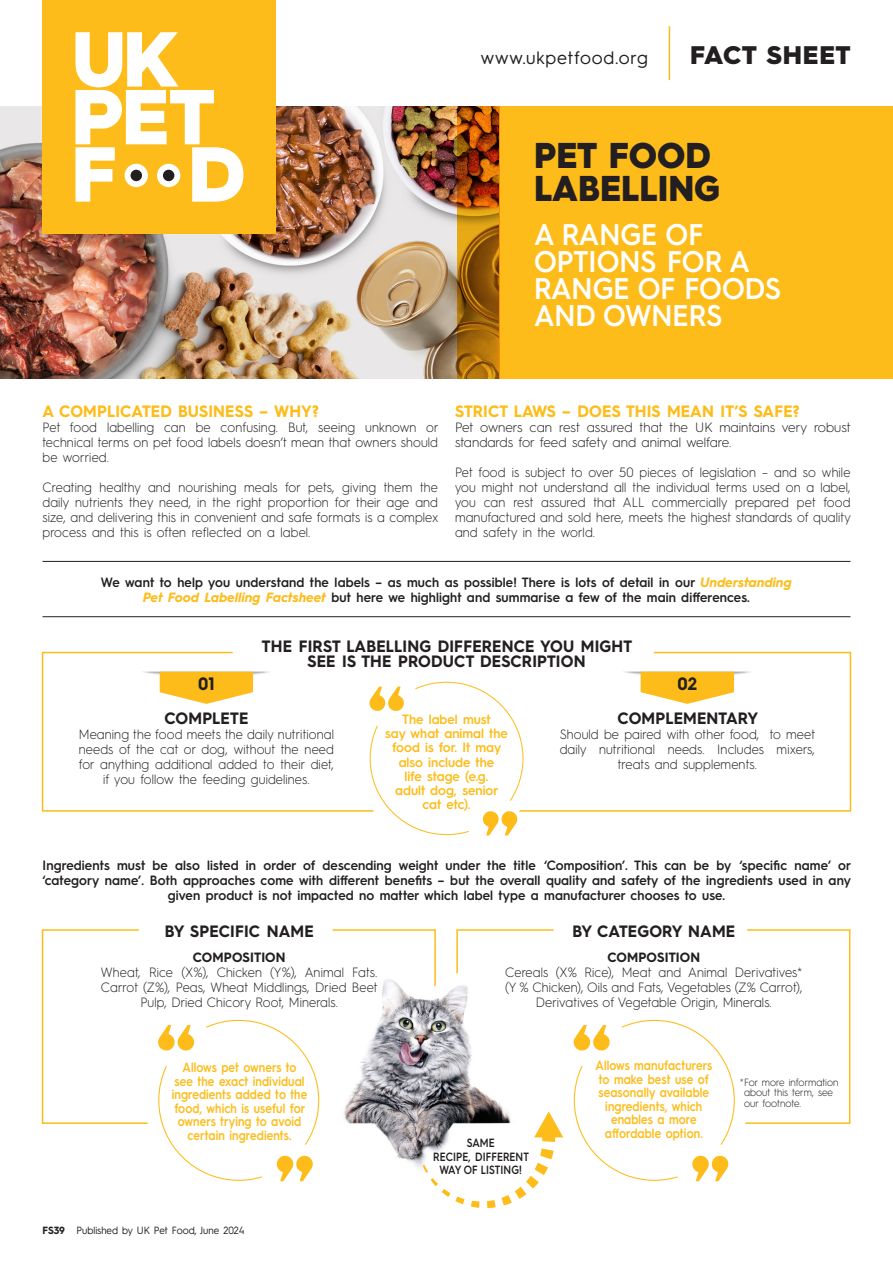
<style>
.page{position:relative;width:893px;height:1263px;background:#fff}
.page>*{position:absolute;margin:0;border:0;box-sizing:border-box;transform-origin:0 0}
.t1{font:900 36px/33px "Hurme Geometric Sans 3";color:#231f20;scale:.95 1}
.t2{font:600 30px/27px "Hurme Geometric Sans 3";color:#fff;scale:.93 1}
.t3{font:900 25.5px "Hurme Geometric Sans 3";letter-spacing:.03em;color:#231f20}
.t4{font:18px "Hurme Geometric Sans 3";letter-spacing:.045em;color:#231f20}
.t5{font:700 18px "Hurme Geometric Sans 3";color:#231f20;scale:.95 1}
.t6{font:700 16.5px/15px "Hurme Geometric Sans 3";letter-spacing:.01em;color:#231f20;text-align:center;scale:.95 1}
.t7{font:700 16.5px "Hurme Geometric Sans 3";letter-spacing:.01em;color:#fdbc19;scale:.95 1}
.t8{font:300 13.5px/15px "Hurme Geometric Sans 3";letter-spacing:.01em;color:#231f20;text-align:center;scale:.95 1}
.t9{font:600 13.5px/15px "Hurme Geometric Sans 3";letter-spacing:.01em;color:#231f20;text-align:center;scale:.95 1}
.t10{font:600 13.5px/13.5px "Hurme Geometric Sans 3";letter-spacing:.01em;color:#fdbc19;text-align:center;scale:.85 1}
.t11{font:600 13.5px/14.2px "Hurme Geometric Sans 3";letter-spacing:.01em;color:#fdbc19;text-align:center;scale:.95 1}
.t12{font:300 13.5px/15px "Hurme Geometric Sans 3";letter-spacing:.01em;color:#231f20}
.t13{font:700 13.5px "Hurme Geometric Sans 3";letter-spacing:.01em;color:#231f20;scale:.95 1}
.t14{font:600 12px/13.5px "Hurme Geometric Sans 3";letter-spacing:.01em;color:#231f20;text-align:center;scale:.85 1}
.t15{font:300 10.5px/10.5px "Hurme Geometric Sans 3";color:#231f20;scale:.95 1}
.t16{font:10.5px "Hurme Geometric Sans 3";color:#231f20;scale:.95 1}
.t17{font:700 10.5px "Hurme Geometric Sans 3";color:#231f20;scale:.95 1}
.s1{font-weight:700;font-style:italic;color:#fdbc19}
</style>
<div class="page">
<svg style="left:41px;top:929px;width:395px;height:195px"></svg>
<svg style="left:456px;top:929px;width:395px;height:195px"></svg>
<div style="left:321px;top:1113px;width:250px;height:16px;background:#fff"></div>
<svg style="left:41px;top:651px;width:811px;height:161px"></svg>
<div style="left:357px;top:669px;width:179px;height:179px;background:#fff;border-radius:50%"></div>
<img style="left:0;top:106px;width:457px;height:272px">
<div style="left:500px;top:106px;width:393px;height:272px;background:#fdbc19"></div>
<svg style="left:457px;top:106px;width:43px;height:272px;background:#a05a08"></svg>
<hr style="left:669px;top:26px;width:1px;height:54px;background:#fdbc19">
<div style="left:43px;top:0;width:233px;height:234px;background:#fdbc19"></div>
<svg style="left:75px;top:32px;width:168px;height:170px"></svg>
<div style="left:125px;top:164px;width:23px;height:23px;background:#fff;border-radius:50%"></div>
<div style="left:131px;top:170px;width:11px;height:11px;background:#231f20;border-radius:50%"></div>
<div style="left:157px;top:164px;width:23px;height:23px;background:#fff;border-radius:50%"></div>
<div style="left:163px;top:170px;width:11px;height:11px;background:#231f20;border-radius:50%"></div>
<hr style="left:43px;top:561px;width:807px;height:1px;background:#231f20">
<hr style="left:43px;top:616px;width:807px;height:1px;background:#231f20">
<svg style="left:140px;top:672px;width:133px;height:32px"></svg>
<svg style="left:621px;top:672px;width:133px;height:32px"></svg>
<img style="left:330px;top:971px;width:188px;height:198px">
<div style="left:145px;top:1007px;width:187px;height:187px;background:#fff;border-radius:50%"></div>
<div style="left:560px;top:1007px;width:188px;height:187px;background:#fff;border-radius:50%"></div>
<svg style="left:423px;top:1165px;width:41px;height:39px"></svg>
<svg style="left:471px;top:1201px;width:8px;height:7px"></svg>
<svg style="left:487px;top:1148px;width:67px;height:60px"></svg>
<svg style="left:534px;top:1111px;width:29px;height:31px"></svg>
<svg style="left:573px;top:1020px;width:162px;height:162px"></svg>
<svg style="left:369px;top:682px;width:154px;height:154px"></svg>
<svg style="left:158px;top:1020px;width:161px;height:162px"></svg>
<p class="t4" style="left:481px;top:45px;width:168px">www.ukpetfood.org</p>
<p class="t3" style="left:690px;top:37px;width:162px">FACT SHEET</p>
<p class="t1" style="left:534px;top:137px;width:197px">PET FOOD<br>LABELLING</p>
<p class="t2" style="left:534px;top:219px;width:267px">A RANGE OF<br>OPTIONS FOR A<br>RANGE OF FOODS<br>AND OWNERS</p>
<p class="t7" style="left:43px;top:400px;width:292px">A COMPLICATED BUSINESS – WHY?</p>
<p class="t8" style="left:43px;top:419px;width:418px;text-align:justify">Pet food labelling can be confusing. But, seeing unknown or technical terms on pet food labels doesn’t mean that owners should be worried.</p>
<p class="t8" style="left:43px;top:479px;width:418px;text-align:justify">Creating healthy and nourishing meals for pets, giving them the daily nutrients they need, in the right proportion for their age and size, and delivering this in convenient and safe formats is a complex process and this is often reflected on a label.</p>
<p class="t9" style="left:101px;top:574px;width:729px">We want to help you understand the labels – as much as possible! There is lots of detail in our <span class="s1">Understanding<br>Pet Food Labelling Factsheet</span> but here we highlight and summarise a few of the main differences.</p>
<p class="t6" style="left:262px;top:638px;width:391px">THE FIRST LABELLING DIFFERENCE YOU MIGHT<br>SEE IS THE PRODUCT DESCRIPTION</p>
<p class="t7" style="left:455px;top:400px;width:364px">STRICT LAWS – DOES THIS MEAN IT’S SAFE?</p>
<p class="t12" style="left:455px;top:419px;width:397px">Pet owners can rest assured that the UK maintains very robust standards for feed safety and animal welfare.</p>
<p class="t8" style="left:455px;top:464px;width:418px;text-align:justify">Pet food is subject to over 50 pieces of legislation – and so while you might not understand all the individual terms used on a label, you can rest assured that ALL commercially prepared pet food manufactured and sold here, meets the highest standards of quality and safety in the world.</p>
<p class="t5" style="left:198px;top:671px;width:19px">01</p>
<p class="t5" style="left:677px;top:671px;width:22px">02</p>
<p class="t6" style="left:164px;top:709px;width:90px">COMPLETE</p>
<p class="t8" style="left:79px;top:725px;width:270px">Meaning the food meets the daily nutritional needs of the cat or dog, without the need for anything additional added to their diet, if you follow the feeding guidelines.</p>
<p class="t6" style="left:617px;top:709px;width:150px">COMPLEMENTARY</p>
<p class="t8" style="left:560px;top:725px;width:270px">Should be paired with other food, to meet daily nutritional needs. Includes mixers, treats and supplements.</p>
<p class="t11" style="left:385px;top:711px;width:131px">The label must<br>say what animal the food is for. It may also include the<br>life stage (e.g.<br>adult dog, senior cat etc).</p>
<p class="t9" style="left:43px;top:856px;width:853px">Ingredients must be also listed in order of descending weight under the title ‘Composition’. This can be by ‘specific name’ or ‘category name’. Both approaches come with different benefits – but the overall quality and safety of the ingredients used in any given product is not impacted no matter which label type a manufacturer chooses to use.</p>
<p class="t6" style="left:165px;top:923px;width:158px">BY SPECIFIC NAME</p>
<p class="t6" style="left:572px;top:923px;width:173px">BY CATEGORY NAME</p>
<p class="t13" style="left:193px;top:948px;width:99px">COMPOSITION</p>
<p class="t8" style="left:101px;top:964px;width:293px">Wheat, Rice (X%), Chicken (Y%), Animal Fats.<br>Carrot (Z%), Peas, Wheat Middlings, Dried Beet<br>Pulp, Dried Chicory Root, Minerals.</p>
<p class="t10" style="left:172px;top:1060px;width:161px">Allows pet owners to see the exact individual ingredients added to the food, which is useful for owners trying to avoid certain ingredients.</p>
<p class="t17" style="left:43px;top:1223px;width:25px">FS39</p>
<p class="t16" style="left:77px;top:1223px;width:178px">Published by UK Pet Food, June 2024</p>
<p class="t13" style="left:607px;top:948px;width:99px">COMPOSITION</p>
<p class="t8" style="left:505px;top:964px;width:314px">Cereals (X% Rice), Meat and Animal Derivatives* (Y % Chicken), Oils and Fats, Vegetables (Z% Carrot),<br>Derivatives of Vegetable Origin, Minerals.</p>
<p class="t14" style="left:433px;top:1135px;width:114px">SAME<br>RECIPE, DIFFERENT<br>WAY OF LISTING!</p>
<p class="t10" style="left:595px;top:1058px;width:139px">Allows manufacturers to make best use of seasonally available ingredients, which enables a more affordable option.</p>
<p class="t15" style="left:744px;top:1076px;width:101px;text-indent:-4px">*For more information about this term, see our footnote.</p>
</div>
